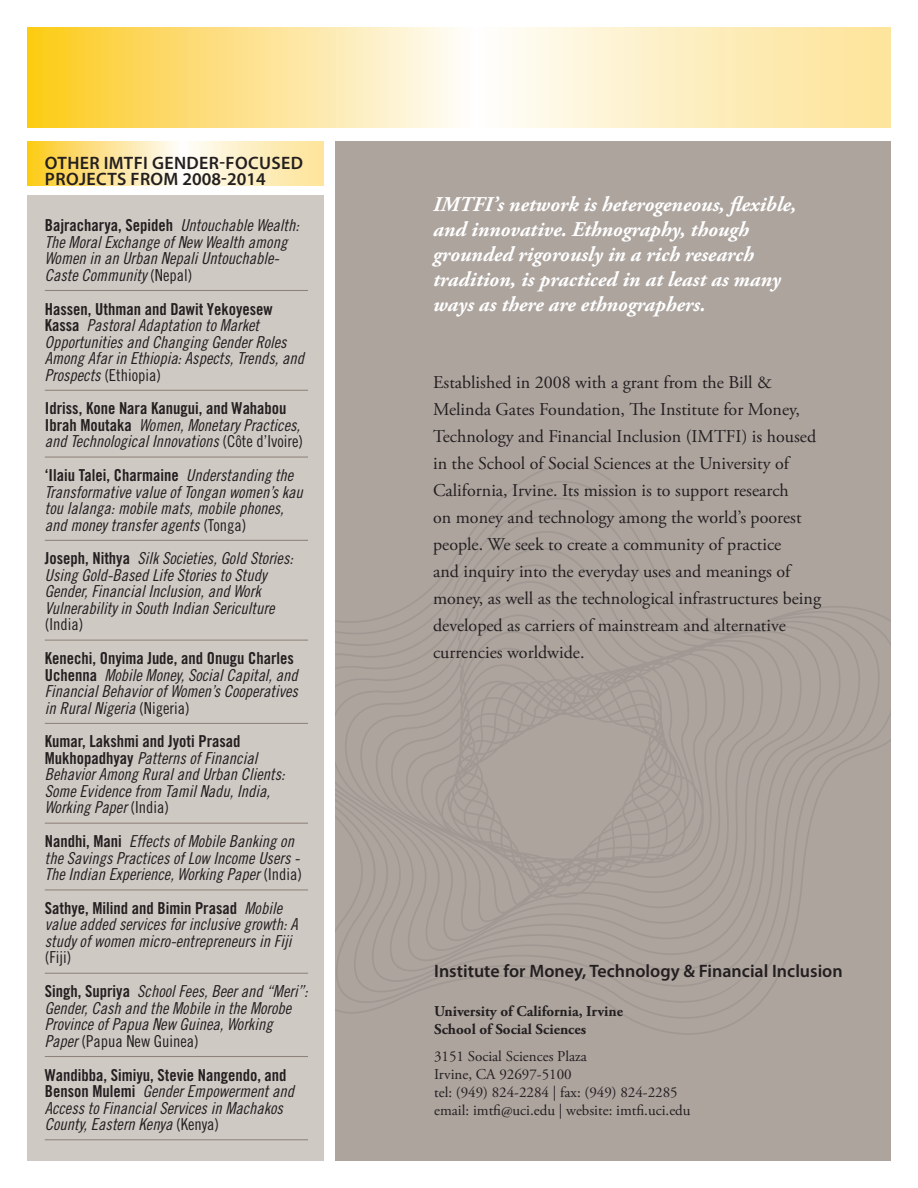
<style>
.page{position:relative;width:918px;height:1188px;background:#fff}
.page>*{position:absolute;margin:0;border:0;box-sizing:border-box;transform-origin:0 0}
.t1{font:italic 700 21px/25.2px "Adobe Garamond Pro";color:#fff}
.t2{font:18px/27px "Adobe Garamond Pro";color:#231f20}
.t3{font:600 18px "Myriad Pro";color:#231f20}
.t4{font:600 18px/16.5px "Myriad Pro";letter-spacing:.02em;color:#231f20}
.t5{font:16.5px/16.5px "Trade Gothic Cond Eighteen Obl";color:#231f20}
.t6{font:16.5px "Trade Gothic Bold Cond Twenty";color:#231f20}
.t7{font:16.5px "Trade Gothic Cond Eighteen";color:#231f20}
.t8{font:15px/18px "Adobe Garamond Pro";color:#231f20}
.t9{font:700 15px/18px "Adobe Garamond Pro";color:#231f20}
.s1{font-family:"Trade Gothic Cond Eighteen Obl"}
.s2{font-family:"Trade Gothic Cond Eighteen"}
.s3{font-family:"Trade Gothic Bold Cond Twenty"}
</style>
<div class="page">
<svg style="left:27px;top:27px;width:864px;height:100px;background:#fde9a8"></svg>
<div style="left:336px;top:141px;width:555px;height:1020px;background:#ada49e"></div>
<svg style="left:336px;top:465px;width:555px;height:569px"></svg>
<svg style="left:27px;top:141px;width:297px;height:44px;background:#fde9a8"></svg>
<div style="left:27px;top:196px;width:297px;height:965px;background:#cfc9c4"></div>
<hr style="left:45px;top:290px;width:263px;height:1px;background:#8e837a">
<hr style="left:45px;top:390px;width:263px;height:1px;background:#8e837a">
<hr style="left:45px;top:457px;width:263px;height:1px;background:#8e837a">
<hr style="left:45px;top:540px;width:263px;height:1px;background:#8e837a">
<hr style="left:45px;top:640px;width:263px;height:1px;background:#8e837a">
<hr style="left:45px;top:723px;width:263px;height:1px;background:#8e837a">
<hr style="left:45px;top:823px;width:263px;height:1px;background:#8e837a">
<hr style="left:45px;top:889px;width:263px;height:1px;background:#8e837a">
<hr style="left:45px;top:973px;width:263px;height:1px;background:#8e837a">
<hr style="left:45px;top:1056px;width:263px;height:1px;background:#8e837a">
<hr style="left:45px;top:1139px;width:263px;height:1px;background:#8e837a">
<p class="t4" style="left:45px;top:154px;width:259px">OTHER IMTFI GENDER-FOCUSED<br>PROJECTS FROM 2008-2014</p>
<p class="t6" style="left:45px;top:215px;width:256px">Bajracharya, Sepideh <span class="s1">Untouchable Wealth:</span></p>
<p class="t5" style="left:45px;top:233px;width:244px">The Moral Exchange of New Wealth among<br>Women in an Urban Nepali Untouchable-<br>Caste Community <span class="s2">(Nepal)</span></p>
<p class="t6" style="left:45px;top:299px;width:229px">Hassen, Uthman and Dawit Yekoyesew</p>
<p class="t5" style="left:45px;top:317px;width:261px"><span class="s3">Kassa</span> Pastoral Adaptation to Market<br>Opportunities and Changing Gender Roles<br>Among Afar in Ethiopia: Aspects, Trends, and</p>
<p class="t7" style="left:45px;top:365px;width:118px"><span class="s1">Prospects</span> (Ethiopia)</p>
<p class="t6" style="left:45px;top:398px;width:243px">Idriss, Kone Nara Kanugui, and Wahabou</p>
<p class="t5" style="left:45px;top:417px;width:260px"><span class="s3">Ibrah Moutaka</span> Women, Monetary Practices, and Technological Innovations <span class="s2">(Côte d’Ivoire)</span></p>
<p class="t6" style="left:45px;top:465px;width:250px">‘Ilaiu Talei, Charmaine <span class="s1">Understanding the</span></p>
<p class="t5" style="left:45px;top:483px;width:260px">Transformative value of Tongan women’s kau tou lalanga: mobile mats, mobile phones, and money transfer agents <span class="s2">(Tonga)</span></p>
<p class="t5" style="left:45px;top:550px;width:250px"><span class="s3">Joseph, Nithya</span> Silk Societies, Gold Stories:<br>Using Gold-Based Life Stories to Study Gender, Financial Inclusion, and Work Vulnerability in South Indian Sericulture</p>
<p class="t7" style="left:45px;top:615px;width:40px">(India)</p>
<p class="t6" style="left:45px;top:648px;width:251px">Kenechi, Onyima Jude, and Onugu Charles</p>
<p class="t5" style="left:45px;top:666px;width:255px;text-align:justify"><span class="s3">Uchenna</span> Mobile Money, Social Capital, and Financial Behavior of Women’s Cooperatives in Rural Nigeria <span class="s2">(Nigeria)</span></p>
<p class="t6" style="left:45px;top:732px;width:197px">Kumar, Lakshmi and Jyoti Prasad</p>
<p class="t5" style="left:45px;top:750px;width:242px"><span class="s3">Mukhopadhyay</span> Patterns of Financial Behavior Among Rural and Urban Clients:<br>Some Evidence from Tamil Nadu, India, Working Paper <span class="s2">(India)</span></p>
<p class="t5" style="left:45px;top:833px;width:259px"><span class="s3">Nandhi, Mani</span> Effects of Mobile Banking on the Savings Practices of Low Income Users -<br>The Indian Experience, Working Paper <span class="s2">(India)</span></p>
<p class="t6" style="left:45px;top:898px;width:239px">Sathye, Milind and Bimin Prasad <span class="s1">Mobile</span></p>
<p class="t5" style="left:45px;top:916px;width:254px">value added services for inclusive growth: A study of women micro-entrepreneurs in Fiji</p>
<p class="t7" style="left:45px;top:948px;width:28px">(Fiji)</p>
<p class="t5" style="left:45px;top:983px;width:264px"><span class="s3">Singh, Supriya</span> School Fees, Beer and “Meri”:<br>Gender, Cash and the Mobile in the Morobe<br>Province of Papua New Guinea, Working</p>
<p class="t7" style="left:45px;top:1031px;width:155px"><span class="s1">Paper</span> (Papua New Guinea)</p>
<p class="t6" style="left:45px;top:1065px;width:243px">Wandibba, Simiyu, Stevie Nangendo, and</p>
<p class="t5" style="left:45px;top:1083px;width:251px"><span class="s3">Benson Mulemi</span> Gender Empowerment and<br>Access to Financial Services in Machakos<br>County, Eastern Kenya <span class="s2">(Kenya)</span></p>
<p class="t1" style="left:433px;top:192px;width:365px">IMTFI’s network is heterogeneous, flexible, and innovative. Ethnography, though grounded rigorously in a rich research tradition, is practiced in at least as many ways as there are ethnographers.</p>
<p class="t2" style="left:433px;top:370px;width:389px">Established in 2008 with a grant from the Bill &amp; Melinda Gates Foundation, The Institute for Money, Technology and Financial Inclusion (IMTFI) is housed in the School of Social Sciences at the University of California, Irvine. Its mission is to support research<br>on money and technology among the world’s poorest people. We seek to create a community of practice<br>and inquiry into the everyday uses and meanings of money, as well as the technological infrastructures being developed as carriers of mainstream and alternative currencies worldwide.</p>
<p class="t3" style="left:434px;top:959px;width:410px">Institute for Money, Technology &amp; Financial Inclusion</p>
<p class="t9" style="left:434px;top:1003px;width:190px">University of California, Irvine<br>School of Social Sciences</p>
<p class="t8" style="left:434px;top:1048px;width:258px">3151 Social Sciences Plaza<br>Irvine, CA 92697-5100<br>tel: (949) 824-2284 | fax: (949) 824-2285 email: imtfi@uci.edu | website: imtfi.uci.edu</p>
</div>
